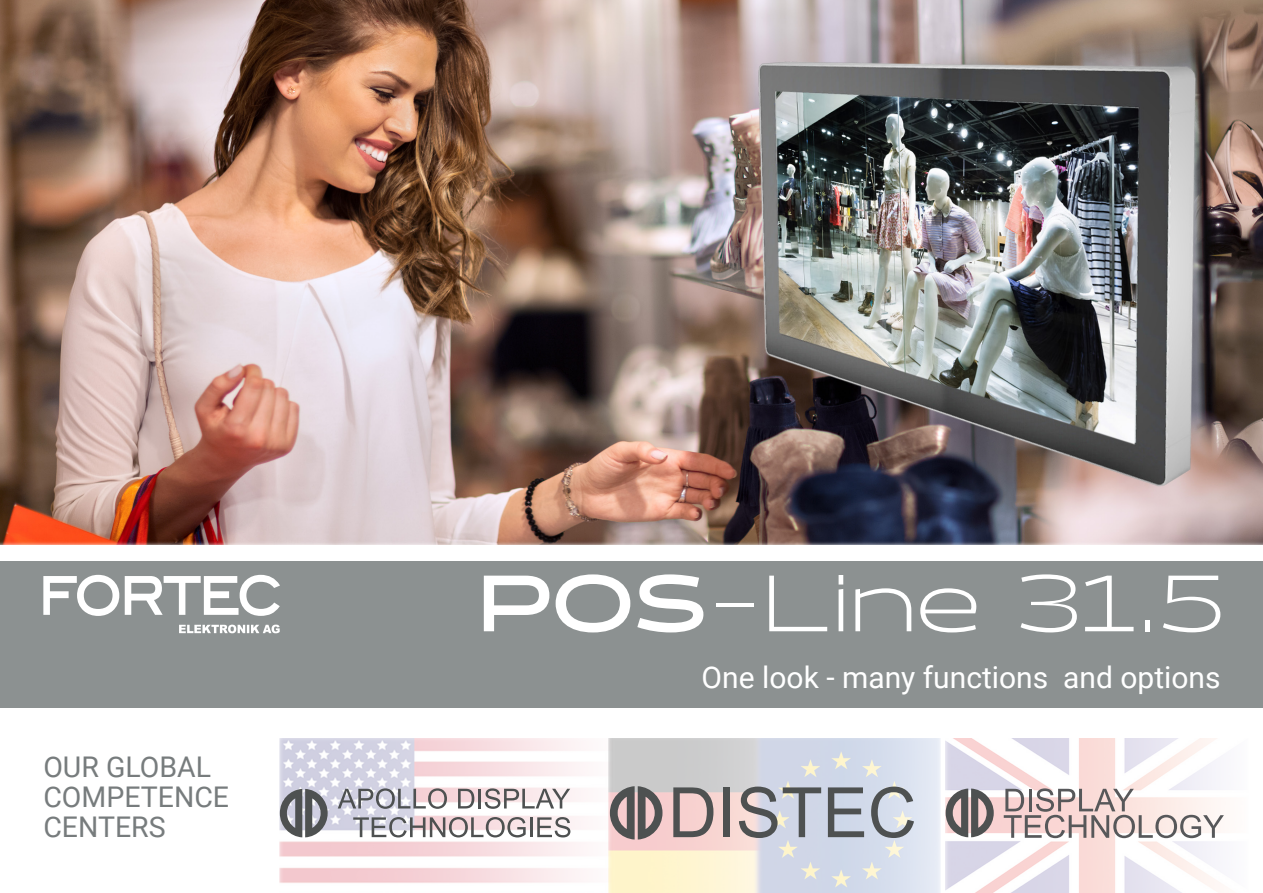
<style>
.page{position:relative;width:1263px;height:893px;background:#fff}
.page>*{position:absolute;margin:0;border:0;box-sizing:border-box;transform-origin:0 0}
.t1{font:300 79.5px "Halogen";color:#fff}
.t2{font:30px "Roboto";color:#fff}
.t3{font:28.5px "Roboto";color:#777c7d}
.s1{font-weight:700}
</style>
<div class="page">
<img style="left:0;top:0;width:1263px;height:544px">
<div style="left:0;top:561px;width:1263px;height:146px;background:#8c9191"></div>
<svg style="left:179px;top:625px;width:101px;height:8px"></svg>
<svg style="left:43px;top:575px;width:237px;height:41px"></svg>
<img style="left:279px;top:739px;width:941px;height:154px">
<svg style="left:1004px;top:788px;width:220px;height:50px"></svg>
<svg style="left:946px;top:788px;width:48px;height:49px;background:#958d8d"></svg>
<svg style="left:338px;top:788px;width:109px;height:21px;background:#b7b3ba"></svg>
<svg style="left:458px;top:789px;width:16px;height:19px"></svg>
<hr style="left:478px;top:789px;width:3px;height:19px;background:#4e5151">
<svg style="left:485px;top:788px;width:85px;height:21px"></svg>
<svg style="left:353px;top:817px;width:173px;height:20px"></svg>
<hr style="left:530px;top:817px;width:3px;height:20px;background:#4e5151">
<svg style="left:537px;top:817px;width:33px;height:20px"></svg>
<svg style="left:280px;top:789px;width:48px;height:48px;background:#8a8c91"></svg>
<svg style="left:610px;top:786px;width:52px;height:53px;background:#908384"></svg>
<svg style="left:673px;top:787px;width:40px;height:50px;background:#ac9998"></svg>
<div style="left:723px;top:787px;width:7px;height:50px;background:#4e5151"></div>
<svg style="left:739px;top:787px;width:38px;height:51px;background:#a6a1a4"></svg>
<svg style="left:783px;top:787px;width:38px;height:50px;background:#aeb3be"></svg>
<svg style="left:828px;top:787px;width:36px;height:50px;background:#959ba4"></svg>
<svg style="left:871px;top:787px;width:43px;height:51px;background:#adb3ba"></svg>
<img style="left:723px;top:23px;width:519px;height:485px">
<p class="t3" style="left:43px;top:747px;width:169px">OUR GLOBAL</p>
<p class="t3" style="left:43px;top:777px;width:187px">COMPETENCE</p>
<p class="t3" style="left:43px;top:807px;width:124px">CENTERS</p>
<p class="t1" style="left:479px;top:555px;width:748px"><span class="s1">POS</span>-Line 31.5</p>
<p class="t2" style="left:702px;top:656px;width:520px">One look - many functions and options</p>
</div>
